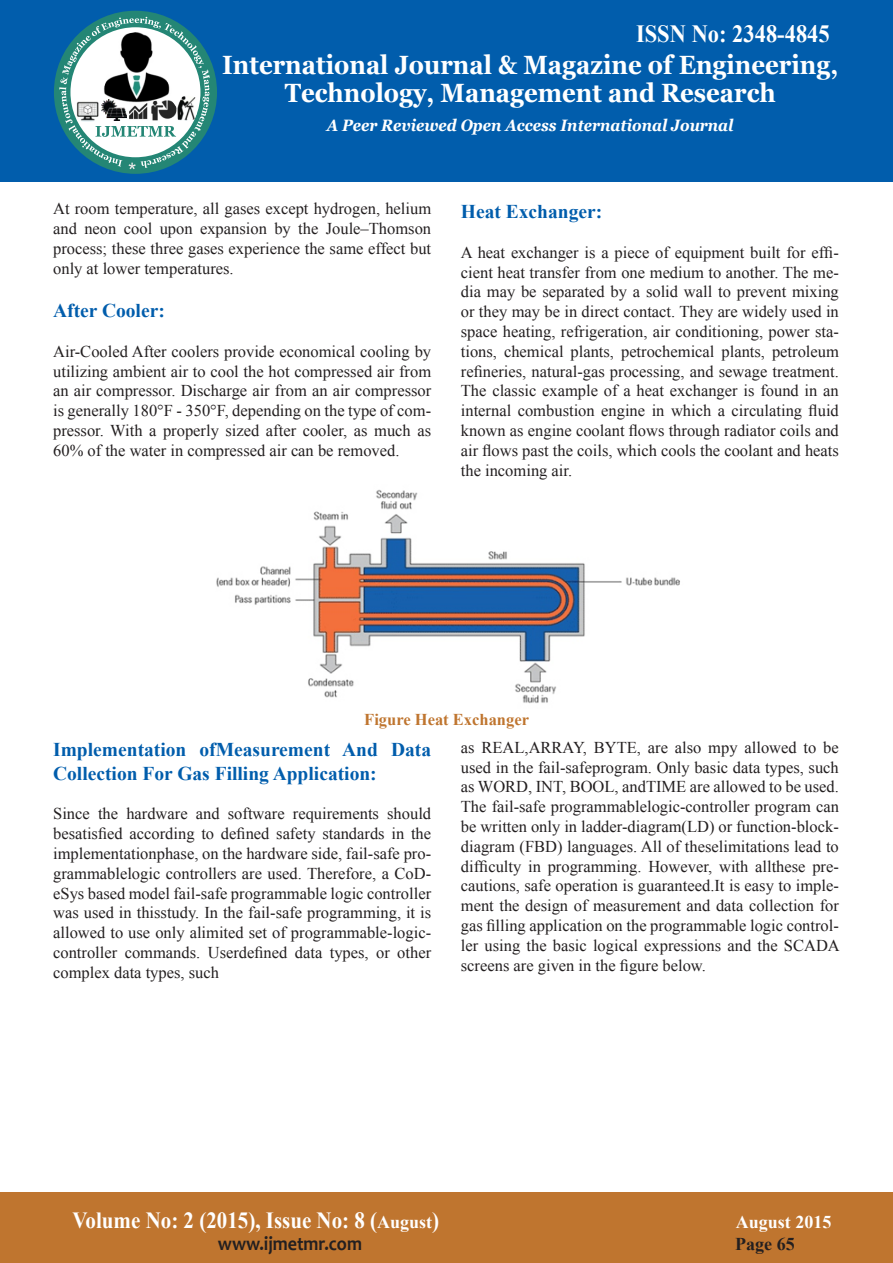
<style>
.page{position:relative;width:893px;height:1263px;background:#fff}
.page>*{position:absolute;margin:0;border:0;box-sizing:border-box;transform-origin:0 0}
.t1{font:700 26.4px "Georgia";color:#fff;scale:.91 1}
.t2{font:700 24.75px "Times New Roman";color:#fff;scale:.91 1}
.t3{font:700 23.1px "Times New Roman";color:#fff;scale:.91 1}
.t4{font:700 19.8px "Candara";color:#231f20;scale:.91 1}
.t5{font:700 19.5px/23.4px "Times New Roman";color:#015dac}
.t6{font:700 18px "Times New Roman";color:#fff}
.t7{font:700 18px "Times New Roman";color:#231f20}
.t8{font:16.5px/19.8px "Times New Roman";color:#231f20;text-align:justify}
.t9{font:italic 700 16.5px "Georgia";color:#fff;scale:.91 1}
.t10{font:700 16.5px "Times New Roman";color:#bf752f}
.s1{font-size:18px}
</style>
<div class="page">
<div style="left:0;top:0;width:893px;height:182px;background:#015dac"></div>
<div style="left:54px;top:11px;width:163px;height:163px;background:#248675;border-radius:50%"></div>
<svg style="left:59px;top:17px;width:151px;height:152px"></svg>
<img style="left:149px;top:99px;width:28px;height:23px">
<img style="left:177px;top:96px;width:21px;height:25px">
<img style="left:102px;top:31px;width:72px;height:74px">
<img style="left:75px;top:101px;width:25px;height:21px">
<img style="left:102px;top:99px;width:25px;height:21px">
<div style="left:0;top:1193px;width:893px;height:70px;background:#bf752f"></div>
<img style="left:216px;top:489px;width:464px;height:214px">
<p class="t2" style="left:636px;top:16px;width:214px">ISSN No: 2348-4845</p>
<p class="t1" style="left:222px;top:48px;width:678px">International Journal &amp; Magazine of Engineering,</p>
<p class="t1" style="left:285px;top:76px;width:541px">Technology, Management and Research</p>
<p class="t9" style="left:327px;top:115px;width:448px">A Peer Reviewed Open Access International Journal</p>
<p class="t8" style="left:53px;top:199px;width:380px">At room temperature, all gases except hydrogen, helium and neon cool upon expansion by the Joule–Thomson process; these three gases experience the same effect but only at lower temperatures.</p>
<p class="t5" style="left:53px;top:298px;width:113px">After Cooler:</p>
<p class="t8" style="left:53px;top:341px;width:380px">Air-Cooled After coolers provide economical cooling by utilizing ambient air to cool the hot compressed air from an air compressor. Discharge air from an air compressor is generally 180°F - 350°F, depending on the type of com&shy;pressor. With a properly sized after cooler, as much as 60% of the water in compressed air can be removed.</p>
<p class="t5" style="left:461px;top:199px;width:143px">Heat Exchanger:</p>
<p class="t8" style="left:461px;top:242px;width:380px">A heat exchanger is a piece of equipment built for effi&shy;cient heat transfer from one medium to another. The me&shy;dia may be separated by a solid wall to prevent mixing or they may be in direct contact. They are widely used in space heating, refrigeration, air conditioning, power sta&shy;tions, chemical plants, petrochemical plants, petroleum refineries, natural-gas processing, and sewage treatment.<br>The classic example of a heat exchanger is found in an internal combustion engine in which a circulating fluid known as engine coolant flows through radiator coils and air flows past the coils, which cools the coolant and heats the incoming air.</p>
<p class="t10" style="left:364px;top:708px;width:166px">Figure Heat Exchanger</p>
<p class="t5" style="left:53px;top:738px;width:379px">Implementation ofMeasurement And Data<br>Collection For Gas Filling Application:</p>
<p class="t8" style="left:53px;top:804px;width:380px">Since the hardware and software requirements should besatisfied according to defined safety standards in the implementationphase, on the hardware side, fail-safe pro&shy;grammablelogic controllers are used. Therefore, a CoD&shy;eSys based model fail-safe programmable logic controller was used in thisstudy. In the fail-safe programming, it is allowed to use only alimited set of programmable-logic&shy;controller commands. Userdefined data types, or other complex data types, such</p>
<p class="t8" style="left:461px;top:737px;width:380px">as REAL,ARRAY, BYTE, are also mpy allowed to be used in the fail-safeprogram. Only basic data types, such as WORD, INT, BOOL, andTIME are allowed to be used.<br>The fail-safe programmablelogic-controller program can be written only in ladder-diagram(LD) or function-block&shy;diagram (FBD) languages. All of theselimitations lead to difficulty in programming. However, with allthese pre&shy;cautions, safe operation is guaranteed.It is easy to imple&shy;ment the design of measurement and data collection for gas filling application on the programmable logic control&shy;ler using the basic logical expressions and the SCADA screens are given in the figure below.</p>
<p class="t3" style="left:72px;top:1204px;width:405px">Volume No: 2 (2015), Issue No: 8 (<span class="s1">August</span>)</p>
<p class="t6" style="left:736px;top:1210px;width:97px">August 2015</p>
<p class="t4" style="left:218px;top:1231px;width:160px">www.ijmetmr.com</p>
<p class="t7" style="left:735px;top:1231px;width:61px">Page 65</p>
</div>
